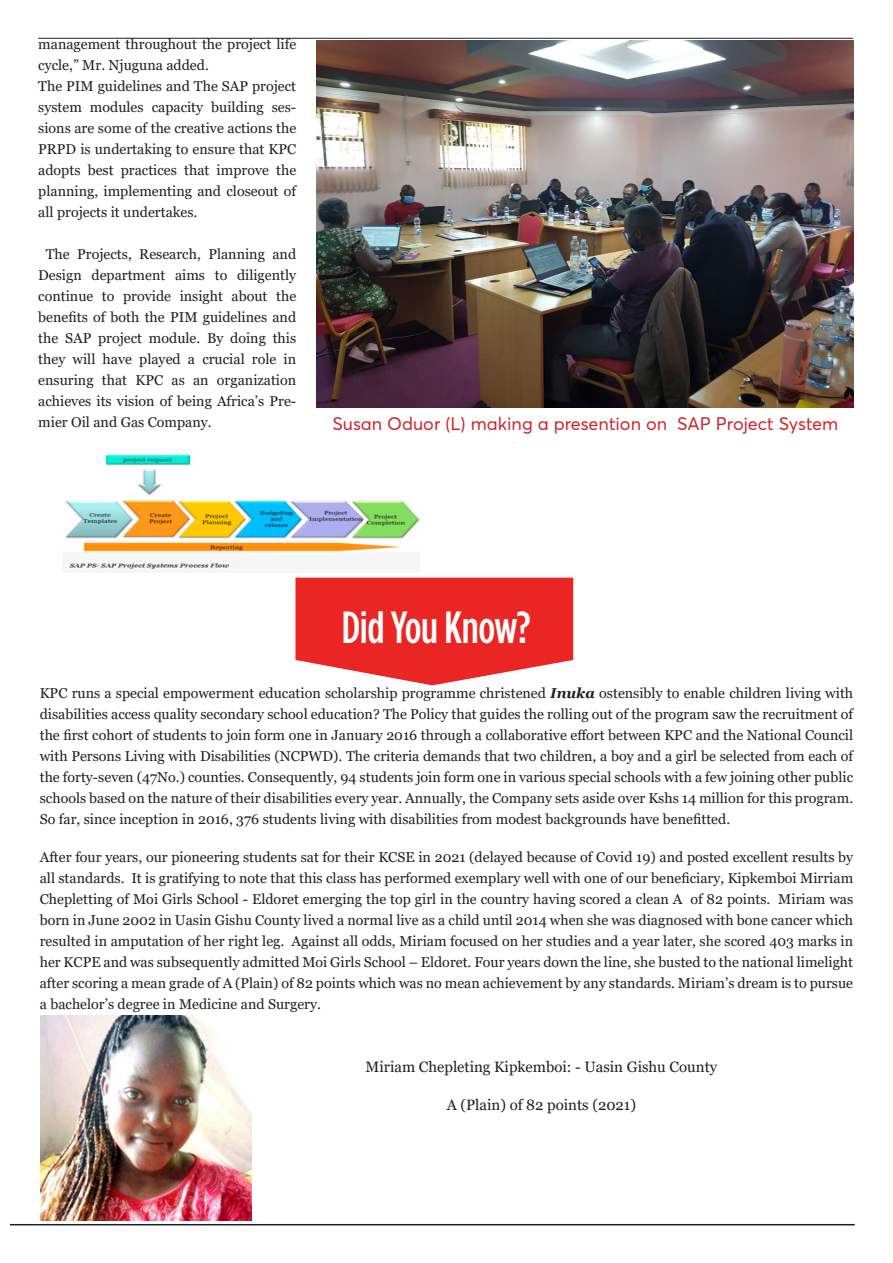
<style>
.page{position:relative;width:893px;height:1263px;background:#fff}
.page>*{position:absolute;margin:0;border:0;box-sizing:border-box;transform-origin:0 0}
.t1{font:500 45px "Gotham Condensed";letter-spacing:-.01em;color:#fff}
.Paragraph_Style_-_Bo{font:18px "Averta Demo";color:#d1232a}
.Paragraph_Style_-_Bo-2{font:15px "Georgia";color:#231f20}
.Paragraph_Style_-_Bo-3{font:14.25px/21px "Georgia";color:#231f20;text-align:justify}
.s1{font-weight:700;font-style:italic}
</style>
<div class="page">
<hr style="left:10px;top:1224px;width:845px;height:1px;background:#231f20">
<hr style="left:38px;top:38px;width:815px;height:1px;background:#231f20">
<svg style="left:295px;top:578px;width:278px;height:107px;background:#ec3e3c"></svg>
<img style="left:316px;top:40px;width:537px;height:368px">
<img style="left:40px;top:1015px;width:212px;height:206px">
<img style="left:63px;top:454px;width:357px;height:118px">
<p class="Paragraph_Style_-_Bo-3" style="left:38px;top:34px;width:259px">management throughout the project life cycle,” Mr. Njuguna added.</p>
<p class="Paragraph_Style_-_Bo-3" style="left:38px;top:76px;width:259px">The PIM guidelines and The SAP project system modules capacity building ses&shy;sions are some of the creative actions the PRPD is undertaking to ensure that KPC adopts best practices that improve the planning, implementing and closeout of all projects it undertakes.</p>
<p class="Paragraph_Style_-_Bo-3" style="left:38px;top:244px;width:259px;text-indent:7px">The Projects, Research, Planning and Design department aims to diligently continue to provide insight about the benefits of both the PIM guidelines and the SAP project module. By doing this they will have played a crucial role in ensuring that KPC as an organization achieves its vision of being Africa’s Pre&shy;mier Oil and Gas Company.</p>
<p class="Paragraph_Style_-_Bo" style="left:332px;top:412px;width:507px">Susan Oduor (L) making a presention on SAP Project System</p>
<p class="t1" style="left:342px;top:603px;width:190px">Did You Know?</p>
<p class="Paragraph_Style_-_Bo-3" style="left:40px;top:682px;width:815px">KPC runs a special empowerment education scholarship programme christened <span class="s1">Inuka</span> ostensibly to enable children living with disabilities access quality secondary school education? The Policy that guides the rolling out of the program saw the recruitment of the first cohort of students to join form one in January 2016 through a collaborative effort between KPC and the National Council with Persons Living with Disabilities (NCPWD). The criteria demands that two children, a boy and a girl be selected from each of the forty-seven (47No.) counties. Consequently, 94 students join form one in various special schools with a few joining other public schools based on the nature of their disabilities every year. Annually, the Company sets aside over Kshs 14 million for this program.<br>So far, since inception in 2016, 376 students living with disabilities from modest backgrounds have benefitted.</p>
<p class="Paragraph_Style_-_Bo-3" style="left:40px;top:846px;width:815px">After four years, our pioneering students sat for their KCSE in 2021 (delayed because of Covid 19) and posted excellent results by all standards. It is gratifying to note that this class has performed exemplary well with one of our beneficiary, Kipkemboi Mirriam Chepletting of Moi Girls School - Eldoret emerging the top girl in the country having scored a clean A of 82 points. Miriam was born in June 2002 in Uasin Gishu County lived a normal live as a child until 2014 when she was diagnosed with bone cancer which resulted in amputation of her right leg. Against all odds, Miriam focused on her studies and a year later, she scored 403 marks in her KCPE and was subsequently admitted Moi Girls School – Eldoret. Four years down the line, she busted to the national limelight after scoring a mean grade of A (Plain) of 82 points which was no mean achievement by any standards. Miriam’s dream is to pursue a bachelor’s degree in Medicine and Surgery.</p>
<p class="Paragraph_Style_-_Bo-2" style="left:366px;top:1058px;width:353px">Miriam Chepleting Kipkemboi: - Uasin Gishu County</p>
<p class="Paragraph_Style_-_Bo-2" style="left:447px;top:1096px;width:191px">A (Plain) of 82 points (2021)</p>
</div>
